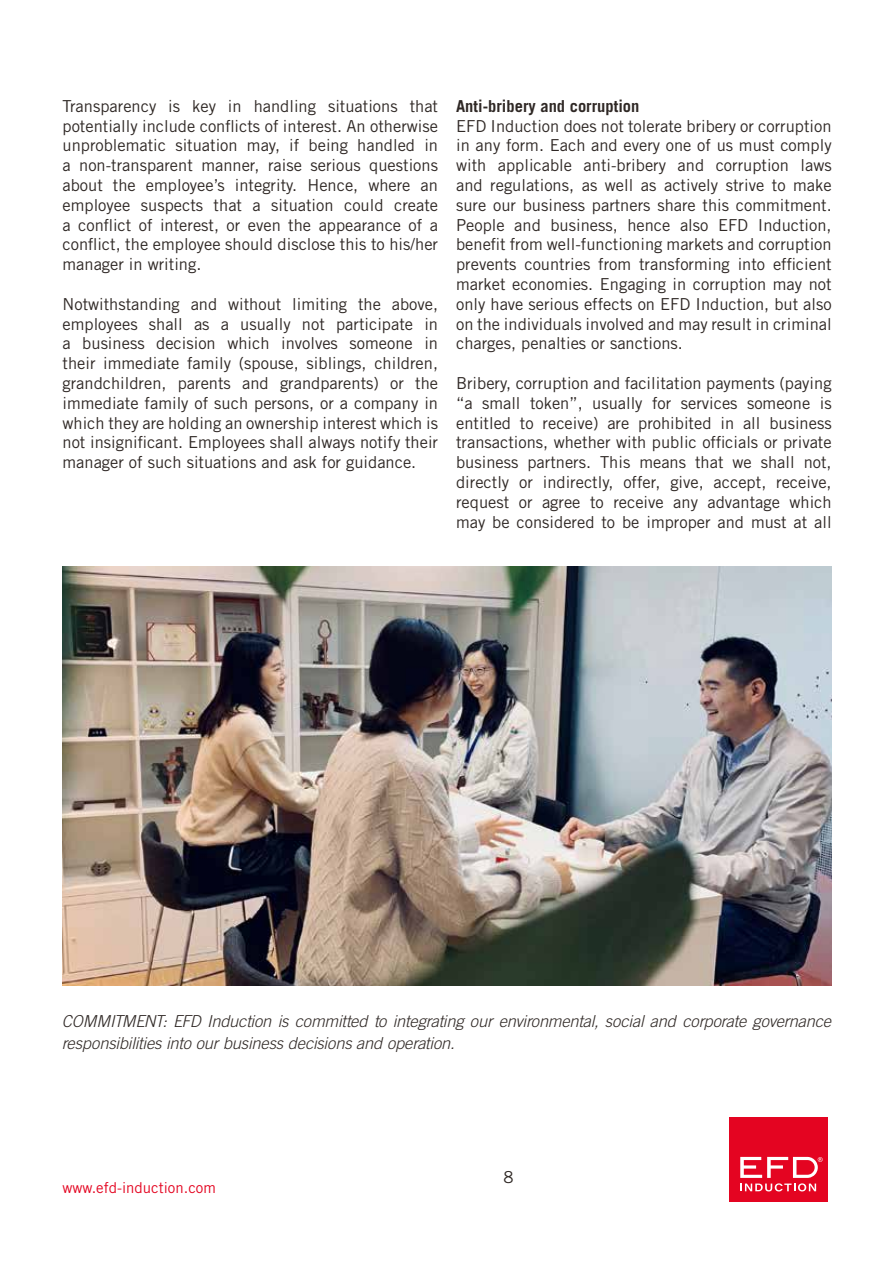
<style>
.page{position:relative;width:893px;height:1263px;background:#fff}
.page>*{position:absolute;margin:0;border:0;box-sizing:border-box;transform-origin:0 0}
.t1{font:16.5px/19.8px "Trade Gothic LT Std";color:#2f2825;text-align:justify}
.t2{font:italic 300 16.5px/22.5px "Trade Gothic LT Std";letter-spacing:-.01em;color:#2f2825}
.t3{font:700 16.5px "Trade Gothic LT Std";color:#2f2825}
.t4{font:15px "Trade Gothic LT Std";color:#e40521}
</style>
<div class="page">
<div style="left:729px;top:1117px;width:99px;height:84px;background:#e40421"></div>
<svg style="left:740px;top:1157px;width:83px;height:34px"></svg>
<img style="left:63px;top:566px;width:769px;height:420px">
<p class="t1" style="left:63px;top:96px;width:377px">Transparency is key in handling situations that potentially include conflicts of interest. An otherwise unproblematic situation may, if being handled in a non-transparent manner, raise serious questions about the employee’s integrity. Hence, where an employee suspects that a situation could create a conflict of interest, or even the appearance of a conflict, the employee should disclose this to his/her manager in writing.</p>
<p class="t1" style="left:63px;top:294px;width:377px">Notwithstanding and without limiting the above, employees shall as a usually not participate in a business decision which involves someone in their immediate family (spouse, siblings, children, grandchildren, parents and grandparents) or the immediate family of such persons, or a company in which they are holding an ownership interest which is not insignificant. Employees shall always notify their manager of such situations and ask for guidance.</p>
<p class="t3" style="left:456px;top:96px;width:185px">Anti-bribery and corruption</p>
<p class="t1" style="left:456px;top:116px;width:377px">EFD Induction does not tolerate bribery or corruption in any form. Each and every one of us must comply with applicable anti-bribery and corruption laws and regulations, as well as actively strive to make sure our business partners share this commitment.<br>People and business, hence also EFD Induction, benefit from well-functioning markets and corruption prevents countries from transforming into efficient market economies. Engaging in corruption may not only have serious effects on EFD Induction, but also on the individuals involved and may result in criminal charges, penalties or sanctions.</p>
<p class="t1" style="left:456px;top:373px;width:377px">Bribery, corruption and facilitation payments (paying “a small token”, usually for services someone is entitled to receive) are prohibited in all business transactions, whether with public officials or private business partners. This means that we shall not, directly or indirectly, offer, give, accept, receive, request or agree to receive any advantage which may be considered to be improper and must at all</p>
<p class="t2" style="left:62px;top:1010px;width:771px">COMMITMENT: EFD Induction is committed to integrating our environmental, social and corporate governance responsibilities into our business decisions and operation.</p>
<p class="t4" style="left:63px;top:1178px;width:155px">www.efd-induction.com</p>
<p class="t1" style="left:504px;top:1167px;width:12px">8</p>
</div>
